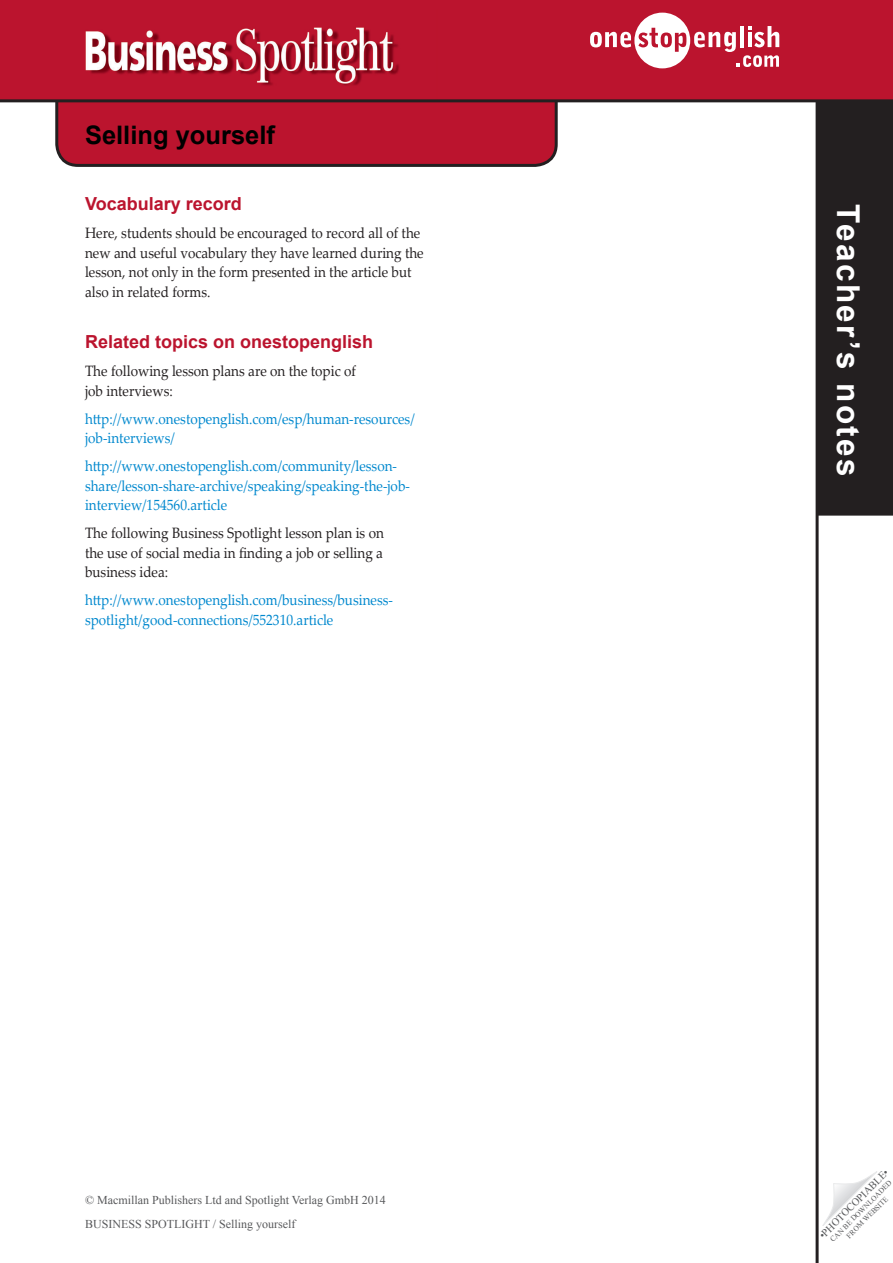
<style>
.page{position:relative;width:893px;height:1263px;background:#fff}
.page>*{position:absolute;margin:0;border:0;box-sizing:border-box;transform-origin:0 0}
.t1{font:700 31.5px "Arial";letter-spacing:.08em;color:#fff}
.t2{font:700 25.5px "Arial";color:#000}
.t3{font:700 18px "Arial";color:#bb142e}
.t4{font:15px/19.5px "Palatino Linotype";color:#231f20;scale:.9 1}
.t5{font:15px/19.5px "Palatino Linotype";color:#0088ce;scale:.9 1}
.t6{font:12px "Times New Roman";color:#57585a}
.t7{font:10.5px "Times New Roman";color:#57585a}
.t8{font:7.5px/9px "Times New Roman";color:#57585a;text-align:center}
</style>
<div class="page">
<svg style="left:822px;top:1171px;width:55px;height:55px"></svg>
<div style="left:818px;top:99px;width:74px;height:416px;background:#231f20"></div>
<div style="left:817px;top:99px;width:76px;height:417px;border:2px solid #231f20"></div>
<hr style="left:816px;top:99px;width:3px;height:1164px;background:#231f20">
<svg style="left:55px;top:102px;width:503px;height:65px;background:#b2162e"></svg>
<div style="left:0;top:0;width:893px;height:101px;background:#bb142e"></div>
<img style="left:85px;top:27px;width:314px;height:59px">
<hr style="left:0;top:99px;width:893px;height:3px;background:#231f20">
<svg style="left:590px;top:13px;width:189px;height:55px"></svg>
<p class="t2" style="left:85px;top:118px;width:191px">Selling yourself</p>
<p class="t2" style="left:85px;top:118px;width:228px">Powers in the East</p>
<p class="t3" style="left:85px;top:192px;width:158px">Vocabulary record</p>
<p class="t4" style="left:85px;top:223px;width:378px">Here, students should be encouraged to record all of the new and useful vocabulary they have learned during the lesson, not only in the form presented in the article but also in related forms.</p>
<p class="t3" style="left:85px;top:330px;width:290px">Related topics on onestopenglish</p>
<p class="t4" style="left:85px;top:361px;width:302px">The following lesson plans are on the topic of job interviews:</p>
<p class="t5" style="left:85px;top:408px;width:368px">http://www.onestopenglish.com/esp/human-resources/ job-interviews/</p>
<p class="t5" style="left:85px;top:456px;width:363px">http://www.onestopenglish.com/community/lesson&shy;share/lesson-share-archive/speaking/speaking-the-job&shy;interview/154560.article</p>
<p class="t4" style="left:85px;top:523px;width:334px;text-align:justify">The following Business Spotlight lesson plan is on the use of social media in finding a job or selling a business idea:</p>
<p class="t5" style="left:85px;top:590px;width:344px">http://www.onestopenglish.com/business/business&shy;spotlight/good-connections/552310.article</p>
<p class="t6" style="left:85px;top:1192px;width:302px">© Macmillan Publishers Ltd and Spotlight Verlag GmbH 2014</p>
<p class="t6" style="left:85px;top:1215px;width:212px">BUSINESS SPOTLIGHT / Selling yourself</p>
<p class="t1" style="left:869px;top:204px;width:274px;rotate:90deg">Teacher’s notes</p>
<p class="t7" style="left:816px;top:1232px;width:95px;rotate:-45deg">•PHOTOCOPIABLE•</p>
<p class="t8" style="left:828px;top:1237px;width:85px;rotate:-45deg">CAN BE DOWNLOADED<br>FROM WEBSITE</p>
</div>
